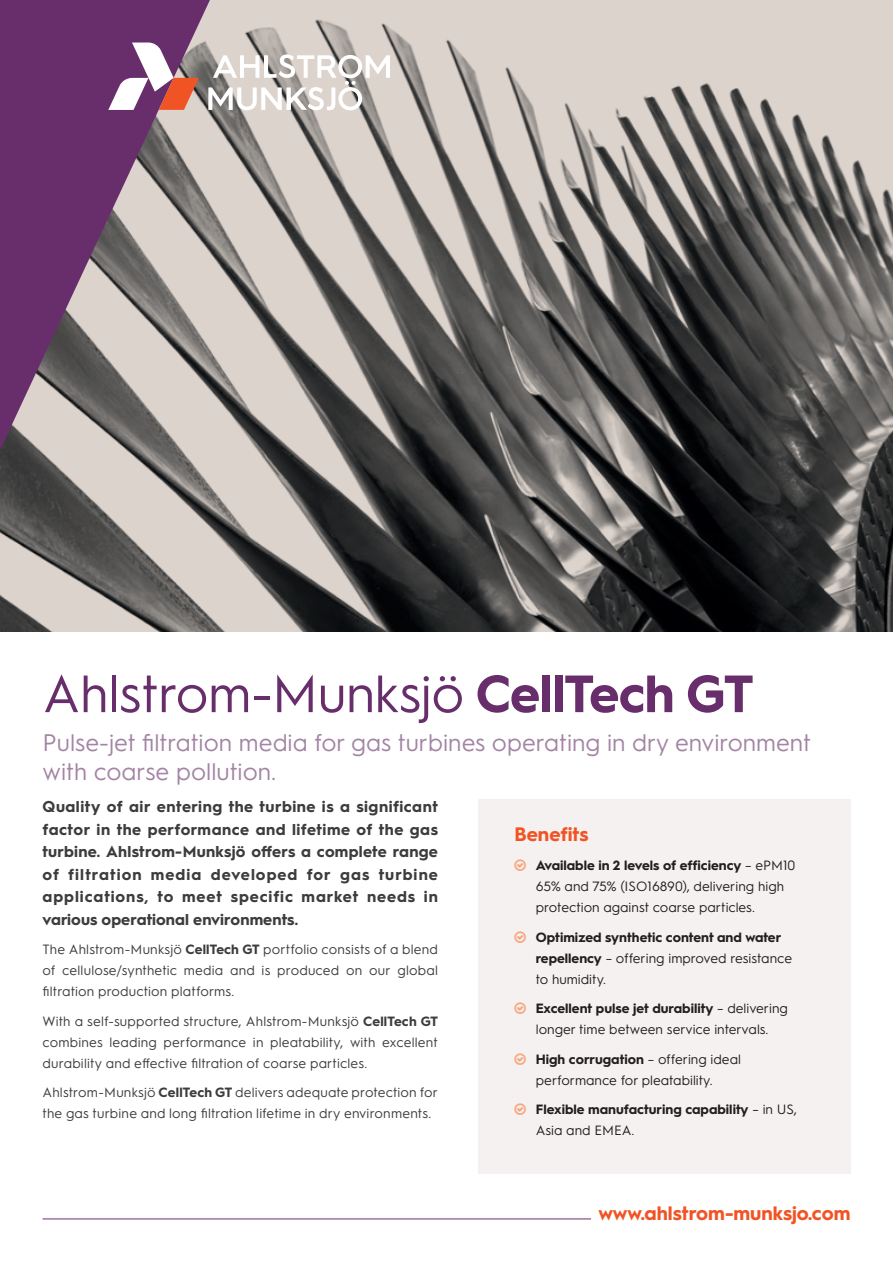
<style>
.page{position:relative;width:893px;height:1263px;background:#fff}
.page>*{position:absolute;margin:0;border:0;box-sizing:border-box;transform-origin:0 0}
.t1{font:52.5px "Hurme Geometric Sans 1";letter-spacing:-.01em;color:#682e6c}
.t2{font:24px/28.8px "Hurme Geometric Sans 1";color:#a384a4}
.t3{font:700 19.5px "Hurme Geometric Sans 1";color:#f15424}
.t4{font:700 15.75px/22.5px "Hurme Geometric Sans 1";letter-spacing:.005em;color:#3c3c3c;text-align:justify}
.t5{font:13.5px/21px "Hurme Geometric Sans 1";letter-spacing:.01em;color:#3c3c3c;text-align:justify}
.t6{font:13.5px/21px "Hurme Geometric Sans 1";color:#231f20}
.t7{font:700 13.5px/21px "Hurme Geometric Sans 1";color:#231f20}
.s1{font-weight:700}
.s2{font-weight:400}
</style>
<div class="page">
<svg style="left:0;top:0;width:893px;height:631px;background:#817d7a"></svg>
<div style="left:478px;top:799px;width:372px;height:375px;background:#f4f1f0"></div>
<hr style="left:43px;top:1218px;width:548px;height:1px;background:#682e6c">
<svg style="left:0;top:0;width:210px;height:450px;background:#8a6a86"></svg>
<svg style="left:108px;top:43px;width:91px;height:67px"></svg>
<svg style="left:208px;top:54px;width:182px;height:56px"></svg>
<h1 class="t1" style="left:43px;top:657px;width:712px">Ahlstrom-Munksjö <span class="s1">CellTech GT</span></h1>
<h2 class="t2" style="left:43px;top:726px;width:770px">Pulse-jet filtration media for gas turbines operating in dry environment with coarse pollution.</h2>
<p class="t4" style="left:43px;top:794px;width:397px">Quality of air entering the turbine is a significant factor in the performance and lifetime of the gas turbine. Ahlstrom-Munksjö offers a complete range of filtration media developed for gas turbine applications, to meet specific market needs in various operational environments.</p>
<p class="t5" style="left:43px;top:938px;width:397px">The Ahlstrom-Munksjö <span class="s1">CellTech GT</span> portfolio consists of a blend of cellulose/synthetic media and is produced on our global filtration production platforms.</p>
<p class="t5" style="left:43px;top:1009px;width:397px">With a self-supported structure, Ahlstrom-Munksjö <span class="s1">CellTech GT </span>combines leading performance in pleatability, with excellent durability and effective filtration of coarse particles.</p>
<p class="t5" style="left:43px;top:1081px;width:397px">Ahlstrom-Munksjö <span class="s1">CellTech GT</span> delivers adequate protection for the gas turbine and long filtration lifetime in dry environments.</p>
<h3 class="t3" style="left:514px;top:820px;width:75px">Benefits</h3>
<p class="t6" style="left:536px;top:854px;width:261px"><span class="s1">Available in 2 levels of efficiency</span> – ePM10<br>65% and 75% (ISO16890), delivering high protection against coarse particles.</p>
<p class="t7" style="left:536px;top:926px;width:258px">Optimized synthetic content and water repellency <span class="s2">– offering improved resistance to humidity.</span></p>
<p class="t6" style="left:536px;top:997px;width:254px"><span class="s1">Excellent pulse jet durability</span> – delivering longer time between service intervals.</p>
<p class="t6" style="left:536px;top:1048px;width:207px"><span class="s1">High corrugation</span> – offering ideal performance for pleatability.</p>
<p class="t7" style="left:536px;top:1098px;width:263px">Flexible manufacturing capability <span class="s2">– in US,<br>Asia and EMEA.</span></p>
<h3 class="t3" style="left:598px;top:1199px;width:254px">www.ahlstrom-munksjo.com</h3>
</div>
